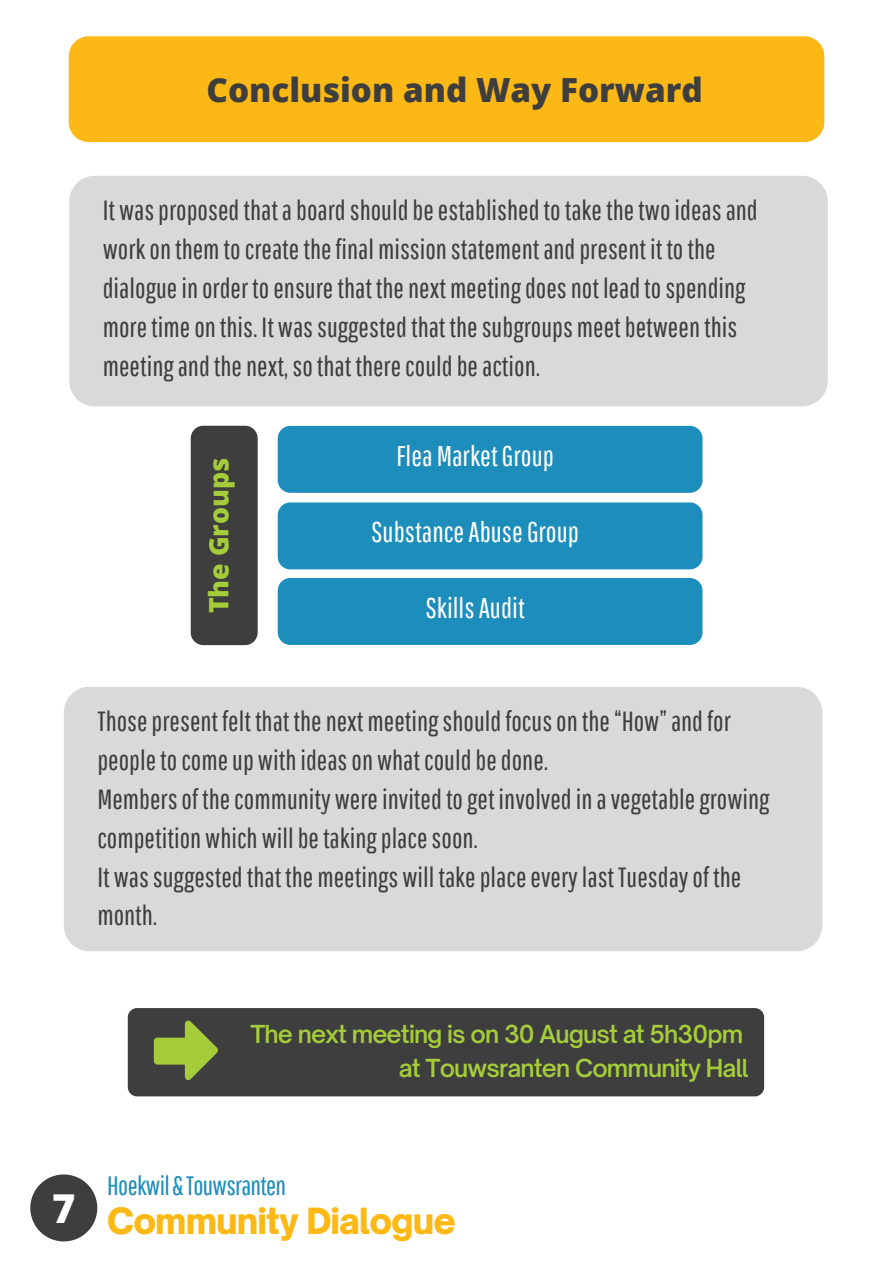
<style>
.page{position:relative;width:893px;height:1263px;background:#fff}
.page>*{position:absolute;margin:0;border:0;box-sizing:border-box;transform-origin:0 0}
.t1{font:900 34.58px "Open Sauce One";letter-spacing:-.025em;color:#fcb814}
.t2{font:800 33.22px "Open Sans";color:#3e3e3f}
.t3{font:28.5px "Pathway Gothic One";color:#fff}
.t4{font:27.75px/38.8px "Pathway Gothic One";color:#3e3e3f}
.t5{font:800 26.7px "Open Sans";color:#a5cc39}
.t6{font:26.62px "Pathway Gothic One";letter-spacing:-.025em;color:#1d8ebc}
.t7{font:600 23.77px/33.2px "Open Sauce One";letter-spacing:-.035em;color:#a5cc39;text-align:right}
</style>
<div class="page">
<div style="left:69px;top:36px;width:755px;height:106px;background:#fcb814;border-radius:20px"></div>
<div style="left:128px;top:1008px;width:636px;height:88px;background:#3e3e3f;border-radius:9px"></div>
<svg style="left:154px;top:1020px;width:64px;height:60px"></svg>
<svg style="left:30px;top:1174px;width:67px;height:67px"></svg>
<div style="left:69px;top:176px;width:758px;height:230px;background:#d9d9d9;border-radius:26px"></div>
<div style="left:191px;top:426px;width:67px;height:219px;background:#3e3e3f;border-radius:13px"></div>
<div style="left:278px;top:426px;width:424px;height:67px;background:#1d8ebc;border-radius:13px"></div>
<div style="left:278px;top:502px;width:424px;height:67px;background:#1d8ebc;border-radius:13px"></div>
<div style="left:278px;top:578px;width:424px;height:67px;background:#1d8ebc;border-radius:13px"></div>
<div style="left:64px;top:687px;width:758px;height:264px;background:#d9d9d9;border-radius:26px"></div>
<p class="t2" style="left:206px;top:66px;width:498px">Conclusion and Way Forward</p>
<p class="t4" style="left:103px;top:190px;width:656px">It wasproposedthataboardshouldbeestablishedtotakethetwoideasand workonthemtocreatethefinalmissionstatementandpresent it tothe dialogueinorder toensurethat thenextmeetingdoesnot leadtospending moretimeonthis. It wassuggestedthat thesubgroupsmeetbetweenthis meetingandthenext,sothat therecouldbeaction.</p>
<p class="t5" style="left:200px;top:613px;width:157px;rotate:-90deg">The Groups</p>
<p class="t3" style="left:396px;top:438px;width:159px">Flea Market Group</p>
<p class="t3" style="left:371px;top:515px;width:209px">SubstanceAbuse Group</p>
<p class="t3" style="left:425px;top:590px;width:101px">SkillsAudit</p>
<p class="t4" style="left:97px;top:701px;width:674px">Thosepresent felt that thenextmeetingshouldfocusonthe“How”andfor peopletocomeup withideason whatcouldbedone.<br>Membersof thecommunity wereinvitedtoget involvedinavegetablegrowing competition which willbetakingplacesoon.<br>It wassuggestedthat themeetings will takeplaceeverylastTuesdayof the month.</p>
<p class="t7" style="left:250px;top:1018px;width:500px">The next meeting is on 30 August at 5h30pm at Touwsranten Community Hall</p>
<p class="t6" style="left:107px;top:1169px;width:180px">Hoekwil&amp;Touwsranten</p>
<p class="t1" style="left:52px;top:1199px;width:405px"><sup>7</sup> Community Dialogue</p>
</div>
